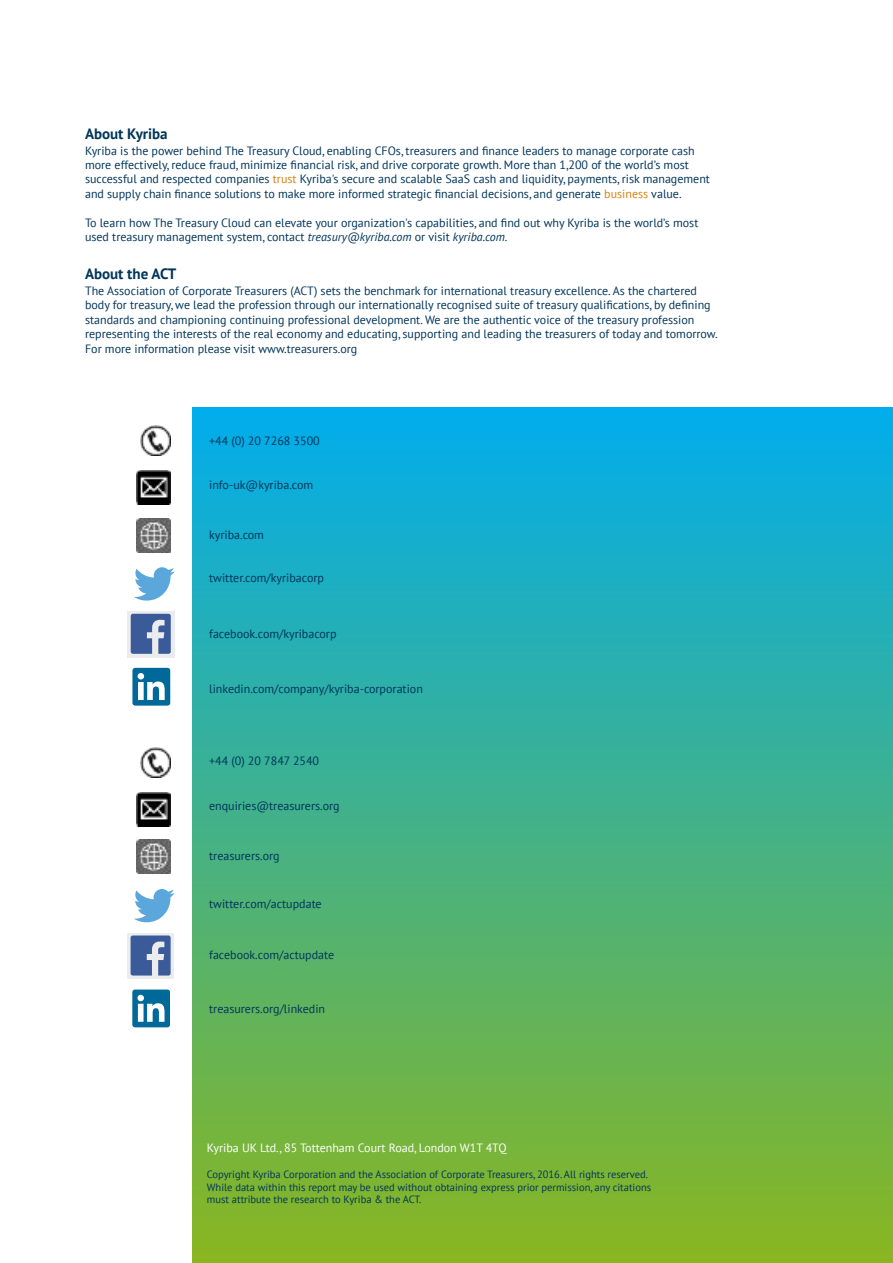
<style>
.page{position:relative;width:893px;height:1263px;background:#fff}
.page>*{position:absolute;margin:0;border:0;box-sizing:border-box;transform-origin:0 0}
.t1{font:700 15px "PT Sans";color:#00355a}
.t2{font:12px/14.4px "PT Sans";color:#00355a}
.t3{font:12px "PT Sans";color:#fff}
.t4{font:10.5px/12.6px "PT Sans";color:#00355a}
.s1{color:#d58213}
.s2{font-style:italic}
</style>
<div class="page">
<div style="left:192px;top:407px;width:701px;height:855px;background:linear-gradient(to bottom,#00aded,#8ab61f)"></div>
<svg style="left:128px;top:611px;width:46px;height:46px"></svg>
<svg style="left:131px;top:614px;width:40px;height:40px;background:#5d77aa"></svg>
<svg style="left:134px;top:567px;width:41px;height:34px"></svg>
<div style="left:130px;top:666px;width:40px;height:44px;background:linear-gradient(to right,#fff,#fff)"></div>
<div style="left:132px;top:668px;width:38px;height:38px;background:#006999;border-radius:3px"></div>
<svg style="left:138px;top:673px;width:27px;height:27px"></svg>
<img style="left:141px;top:426px;width:30px;height:30px">
<svg style="left:136px;top:518px;width:35px;height:35px"></svg>
<img style="left:137px;top:518px;width:33px;height:34px">
<div style="left:129px;top:467px;width:46px;height:39px;background:linear-gradient(to right,#fff,#fff)"></div>
<img style="left:137px;top:471px;width:33px;height:33px">
<svg style="left:128px;top:933px;width:46px;height:46px"></svg>
<svg style="left:131px;top:935px;width:40px;height:40px;background:#5f78ab"></svg>
<svg style="left:134px;top:889px;width:41px;height:33px"></svg>
<svg style="left:132px;top:1026px;width:38px;height:2px"></svg>
<div style="left:132px;top:989px;width:38px;height:38px;background:#006999;border-radius:3px"></div>
<svg style="left:137px;top:995px;width:28px;height:27px"></svg>
<img style="left:141px;top:748px;width:30px;height:30px">
<svg style="left:136px;top:839px;width:35px;height:35px"></svg>
<img style="left:137px;top:840px;width:33px;height:34px">
<svg style="left:136px;top:793px;width:35px;height:34px"></svg>
<img style="left:137px;top:792px;width:33px;height:34px">
<p class="t1" style="left:85px;top:125px;width:84px">About Kyriba</p>
<p class="t2" style="left:85px;top:144px;width:626px">Kyriba is the power behind The Treasury Cloud, enabling CFOs, treasurers and finance leaders to manage corporate cash more effectively, reduce fraud, minimize financial risk, and drive corporate growth. More than 1,200 of the world’s most successful and respected companies <span class="s1">trust</span> Kyriba's secure and scalable SaaS cash and liquidity, payments, risk management and supply chain finance solutions to make more informed strategic financial decisions, and generate <span class="s1">business</span> value.</p>
<p class="t2" style="left:85px;top:216px;width:615px">To learn how The Treasury Cloud can elevate your organization's capabilities, and find out why Kyriba is the world’s most used treasury management system, contact <span class="s2">treasury@kyriba.com</span> or visit <span class="s2">kyriba.com</span>.</p>
<p class="t1" style="left:85px;top:266px;width:93px">About the ACT</p>
<p class="t2" style="left:85px;top:284px;width:634px">The Association of Corporate Treasurers (ACT) sets the benchmark for international treasury excellence. As the chartered body for treasury, we lead the profession through our internationally recognised suite of treasury qualifications, by defining standards and championing continuing professional development. We are the authentic voice of the treasury profession representing the interests of the real economy and educating, supporting and leading the treasurers of today and tomorrow.<br>For more information please visit www.treasurers.org</p>
<p class="t2" style="left:209px;top:434px;width:112px">+44 (0) 20 7268 3500</p>
<p class="t2" style="left:209px;top:478px;width:106px">info-uk@kyriba.com</p>
<p class="t2" style="left:209px;top:528px;width:56px">kyriba.com</p>
<p class="t2" style="left:209px;top:571px;width:116px">twitter.com/kyribacorp</p>
<p class="t2" style="left:209px;top:627px;width:129px">facebook.com/kyribacorp</p>
<p class="t2" style="left:209px;top:682px;width:215px">linkedin.com/company/kyriba-corporation</p>
<p class="t2" style="left:209px;top:754px;width:111px">+44 (0) 20 7847 2540</p>
<p class="t2" style="left:209px;top:799px;width:132px">enquiries@treasurers.org</p>
<p class="t2" style="left:209px;top:849px;width:72px">treasurers.org</p>
<p class="t2" style="left:209px;top:897px;width:114px">twitter.com/actupdate</p>
<p class="t2" style="left:209px;top:948px;width:127px">facebook.com/actupdate</p>
<p class="t2" style="left:209px;top:1002px;width:118px">treasurers.org/linkedin</p>
<p class="t3" style="left:207px;top:1141px;width:301px">Kyriba UK Ltd., 85 Tottenham Court Road, London W1T 4TQ</p>
<p class="t4" style="left:207px;top:1169px;width:446px">Copyright Kyriba Corporation and the Association of Corporate Treasurers, 2016. All rights reserved.<br>While data within this report may be used without obtaining express prior permission, any citations must attribute the research to Kyriba &amp; the ACT.</p>
</div>
